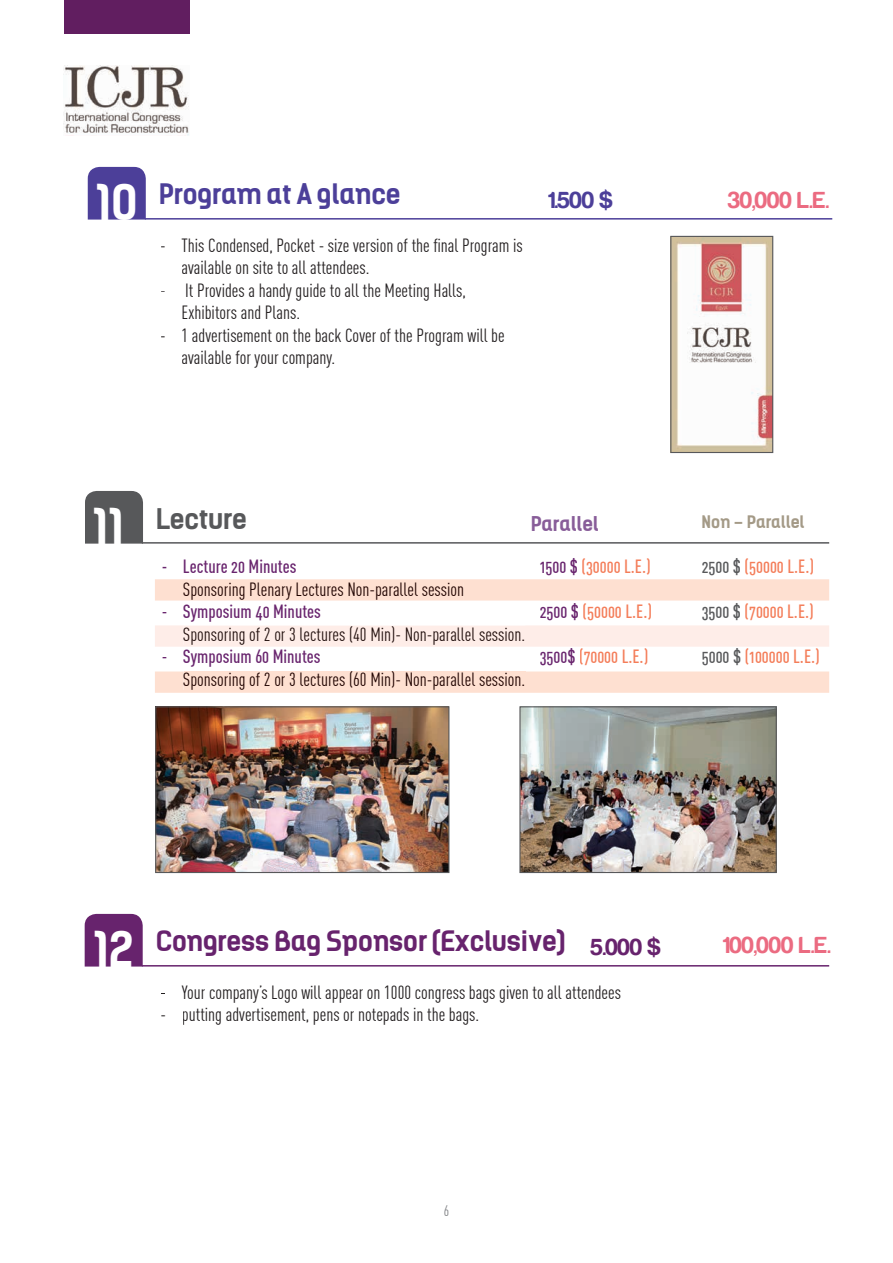
<style>
.page{position:relative;width:893px;height:1263px;background:#fff}
.page>*{position:absolute;margin:0;border:0;box-sizing:border-box;transform-origin:0 0}
.t1{font:700 47.4px "Kelson";color:#fff}
.t2{font:700 27px "Kelson";color:#67236d}
.t3{font:700 27px "Kelson";color:#4c3f99}
.t4{font:700 27px "Kelson";color:#57585a}
.t5{font:24px "Harabara";color:#eb6b81}
.t6{font:24px "Harabara";color:#4c3f99}
.t7{font:700 19.5px "Kelson";color:#885d99}
.t8{font:18.75px/22.5px "DIN Cond";color:#231f20}
.t9{font:18.75px "DIN Cond Medium Alternate";color:#f47d59}
.t10{font:18.75px "DIN Cond Medium Alternate";color:#69256e}
.t11{font:18.75px "DIN Cond";color:#22100e}
.t12{font:18.75px "DIN Cond";color:#200300}
.t13{font:700 16.5px "Kelson";color:#a49a87}
.t14{font:15px "DIN Cond";color:#808285}
.s1{color:#69256e}
.s2{color:#58595b}
</style>
<div class="page">
<img style="left:64px;top:65px;width:125px;height:70px">
<div style="left:64px;top:0;width:125px;height:33px;background:#611e60"></div>
<img style="left:672px;top:238px;width:99px;height:213px">
<div style="left:670px;top:236px;width:103px;height:217px;border:1px solid #57585a"></div>
<div style="left:88px;top:167px;width:58px;height:53px;background:#4c3f99"></div>
<hr style="left:145px;top:218px;width:687px;height:2px;background:#4c3f99">
<img style="left:157px;top:708px;width:290px;height:163px">
<div style="left:155px;top:706px;width:294px;height:167px;border:1px solid #57585a"></div>
<svg style="left:155px;top:579px;width:674px;height:21px;background:#fee0d1"></svg>
<svg style="left:155px;top:671px;width:674px;height:22px;background:#fee1d2"></svg>
<svg style="left:155px;top:625px;width:674px;height:22px"></svg>
<div style="left:184px;top:582px;width:279px;height:18px;background:#fee0d1"></div>
<div style="left:184px;top:626px;width:341px;height:19px;background:#feede8"></div>
<div style="left:184px;top:671px;width:341px;height:19px;background:#fee0d1"></div>
<img style="left:521px;top:708px;width:254px;height:163px">
<div style="left:519px;top:706px;width:258px;height:167px;border:1px solid #57585a"></div>
<div style="left:85px;top:491px;width:58px;height:53px;background:#57585a"></div>
<hr style="left:142px;top:542px;width:687px;height:2px;background:#57585a">
<div style="left:85px;top:914px;width:58px;height:52px;background:#67236d"></div>
<hr style="left:142px;top:965px;width:687px;height:1px;background:#67236d">
<h1 class="t1" style="left:96px;top:169px;width:43px">10</h1>
<h2 class="t3" style="left:159px;top:176px;width:243px">Program at A glance</h2>
<p class="t6" style="left:549px;top:187px;width:66px">1.500 $</p>
<p class="t8" style="left:182px;top:233px;width:343px;text-indent:-21px">- This Condensed, Pocket - size version of the final Program is available on site to all attendees.</p>
<p class="t8" style="left:182px;top:278px;width:286px;text-indent:-21px">- It Provides a handy guide to all the Meeting Halls,<br>Exhibitors and Plans.</p>
<p class="t8" style="left:182px;top:323px;width:325px;text-indent:-21px">- 1 advertisement on the back Cover of the Program will be available for your company.</p>
<p class="t5" style="left:728px;top:187px;width:102px">30,000 L.E.</p>
<h1 class="t1" style="left:93px;top:493px;width:32px">11</h1>
<h2 class="t4" style="left:156px;top:500px;width:93px">Lecture</h2>
<p class="t7" style="left:531px;top:510px;width:70px">Parallel</p>
<p class="t13" style="left:702px;top:510px;width:104px">Non Parallel</p>
<p class="t10" style="left:162px;top:556px;width:136px">- Lecture 20 Minutes</p>
<p class="t9" style="left:540px;top:556px;width:112px"><span class="s1">1500 $</span> (30000 L.E.)</p>
<p class="t9" style="left:702px;top:556px;width:114px"><span class="s2">2500 $</span> (50000 L.E.)</p>
<p class="t12" style="left:183px;top:578px;width:283px">Sponsoring Plenary Lectures Non-parallel session</p>
<p class="t10" style="left:162px;top:601px;width:161px">- Symposium 40 Minutes</p>
<p class="t9" style="left:540px;top:601px;width:114px"><span class="s1">2500 $</span> (50000 L.E.)</p>
<p class="t9" style="left:702px;top:601px;width:113px"><span class="s2">3500 $</span> (70000 L.E.)</p>
<p class="t11" style="left:183px;top:623px;width:344px">Sponsoring of 2 or 3 lectures (40 Min)- Non-parallel session.</p>
<p class="t10" style="left:162px;top:646px;width:160px">- Symposium 60 Minutes</p>
<p class="t9" style="left:540px;top:646px;width:110px"><span class="s1">3500$</span> (70000 L.E.)</p>
<p class="t9" style="left:702px;top:646px;width:119px"><span class="s2">5000 $</span> (100000 L.E.)</p>
<p class="t8" style="left:183px;top:668px;width:344px">Sponsoring of 2 or 3 lectures (60 Min)- Non-parallel session.</p>
<h1 class="t1" style="left:94px;top:916px;width:42px">12</h1>
<h2 class="t2" style="left:156px;top:922px;width:507px">Congress Bag Sponsor (Exclusive) <sub>5.000</sub> <sub>$</sub></h2>
<p class="t8" style="left:182px;top:980px;width:441px">Your company’s Logo will appear on 1000 congress bags given to all attendees</p>
<p class="t8" style="left:161px;top:1003px;width:320px">- putting advertisement, pens or notepads in the bags.</p>
<p class="t5" style="left:723px;top:933px;width:109px">100,000 L.E.</p>
<p class="t14" style="left:444px;top:1202px;width:7px">6</p>
</div>
